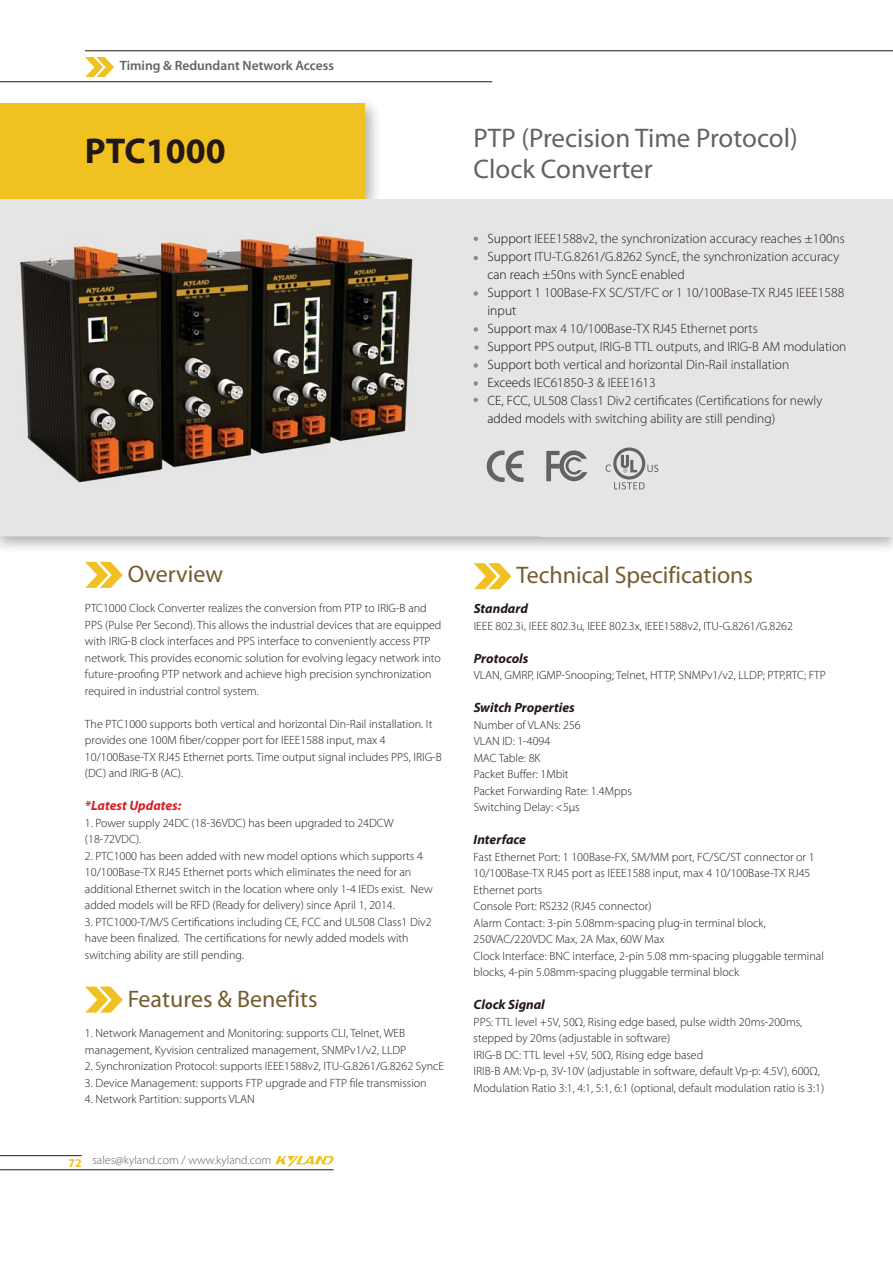
<style>
.page{position:relative;width:893px;height:1263px;background:#fff}
.page>*{position:absolute;margin:0;border:0;box-sizing:border-box;transform-origin:0 0}
.t1{font:700 36px "Myriad";color:#231815}
.t2{font:27px/31.5px "Myriad Pro";color:#646364}
.t3{font:24px "Myriad";color:#755b2f}
.t4{font:300 13.5px/18px "Myriad Pro";color:#231815}
.t5{font:italic 700 13.5px "Myriad Pro";color:#231815}
.t6{font:600 13.5px "Myriad Pro";color:#646364}
.t7{font:italic 700 13.5px "Myriad Pro";color:#d71f27}
.t8{font:300 13.5px "Myriad Pro";color:#110908}
.t9{font:300 12px/16.5px "Myriad Pro";color:#231815}
.t10{font:300 12px "Myriad Pro";color:#646364}
.s1{color:#110908}
.s2{font-family:"Myriad";font-weight:700;color:#f1c121}
.s3{font-family:"Adobe Song Std Light GBK EUC H";font-weight:400}
</style>
<div class="page">
<img style="left:303px;top:82px;width:120px;height:117px">
<div style="left:0;top:104px;width:364px;height:95px;background:#f1c121"></div>
<hr style="left:0;top:1169px;width:334px;height:1px;background:#231815">
<svg style="left:275px;top:1156px;width:59px;height:11px"></svg>
<hr style="left:0;top:1155px;width:82px;height:1px;background:#231815">
<hr style="left:0;top:81px;width:492px;height:1px;background:#231815">
<svg style="left:85px;top:57px;width:29px;height:20px"></svg>
<hr style="left:85px;top:50px;width:808px;height:1px;background:#231815">
<div style="left:0;top:199px;width:893px;height:337px;background:#e6e5e6"></div>
<svg style="left:85px;top:562px;width:38px;height:26px"></svg>
<svg style="left:85px;top:987px;width:38px;height:26px"></svg>
<svg style="left:474px;top:563px;width:37px;height:26px"></svg>
<img style="left:0;top:235px;width:539px;height:302px">
<img style="left:488px;top:235px;width:51px;height:11px">
<img style="left:488px;top:252px;width:51px;height:12px">
<img style="left:488px;top:270px;width:51px;height:12px">
<img style="left:488px;top:288px;width:51px;height:12px">
<img style="left:488px;top:306px;width:28px;height:12px">
<img style="left:488px;top:323px;width:51px;height:13px">
<img style="left:488px;top:341px;width:51px;height:13px">
<img style="left:488px;top:359px;width:51px;height:13px">
<img style="left:489px;top:377px;width:50px;height:10px">
<img style="left:488px;top:395px;width:51px;height:13px">
<img style="left:488px;top:413px;width:51px;height:13px">
<svg style="left:474px;top:237px;width:4px;height:4px"></svg>
<svg style="left:474px;top:381px;width:4px;height:5px"></svg>
<svg style="left:474px;top:398px;width:4px;height:4px"></svg>
<svg style="left:474px;top:327px;width:4px;height:5px"></svg>
<svg style="left:474px;top:345px;width:4px;height:5px"></svg>
<svg style="left:474px;top:363px;width:4px;height:5px"></svg>
<svg style="left:474px;top:291px;width:4px;height:5px"></svg>
<svg style="left:474px;top:256px;width:4px;height:4px"></svg>
<svg style="left:606px;top:448px;width:52px;height:42px"></svg>
<svg style="left:487px;top:450px;width:37px;height:32px"></svg>
<svg style="left:546px;top:450px;width:41px;height:31px"></svg>
<p class="t6" style="left:120px;top:60px;width:216px">Timing &amp; Redundant Network Access</p>
<h1 class="t1" style="left:85px;top:138px;width:142px">PTC1000</h1>
<h2 class="t2" style="left:474px;top:122px;width:326px">PTP (Precision Time Protocol)<br>Clock Converter</h2>
<p class="t4" style="left:487px;top:231px;width:359px"><span class="s1">Support IE</span>EE1588v2, the synchronization accuracy reaches ±100ns <span class="s1">Support IT</span>U-T.G.8261/G.8262 SyncE, the synchronization accuracy <span class="s1">can reach</span> ±50ns with SyncE enabled<br><span class="s1">Support 1</span> 100Base-FX SC/ST/FC or 1 10/100Base-TX RJ45 IEEE1588</p>
<p class="t4" style="left:487px;top:320px;width:360px"><span class="s1">Support m</span>ax 4 10/100Base-TX RJ45 Ethernet ports<br><span class="s1">Support P</span>PS output, IRIG-B TTL outputs, and IRIG-B AM modulation <span class="s1">Support b</span>oth vertical and horizontal Din-Rail installation<br><span class="s1">Exceeds IE</span>C61850-3 &amp; IEEE1613<br><span class="s1">CE, FCC, U</span>L508 Class1 Div2 certificates (Certifications for newly <span class="s1">added mo</span>dels with switching ability are still pending)</p>
<p class="t8" style="left:487px;top:305px;width:30px">input</p>
<h3 class="t3" style="left:128px;top:565px;width:97px">Overview</h3>
<p class="t9" style="left:85px;top:601px;width:358px">PTC1000 Clock Converter realizes the conversion from PTP to IRIG-B and PPS (Pulse Per Second). This allows the industrial devices that are equipped with IRIG-B clock interfaces and PPS interface to conveniently access PTP network. This provides economic solution for evolving legacy network into future-proofing PTP network and achieve high precision synchronization required in industrial control system.</p>
<p class="t9" style="left:85px;top:716px;width:358px">The PTC1000 supports both vertical and horizontal Din-Rail installation. It provides one 100M fiber/copper port for IEEE1588 input, max 4<br>10/100Base-TX RJ45 Ethernet ports. Time output signal includes PPS, IRIG-B (DC) and IRIG-B (AC).</p>
<p class="t7" style="left:85px;top:800px;width:98px">*Latest Updates:</p>
<p class="t9" style="left:85px;top:815px;width:310px">1. Power supply 24DC (18-36VDC) has been upgraded to 24DCW (18-72VDC).</p>
<p class="t9" style="left:85px;top:848px;width:349px">2. PTC1000 has been added with new model options which supports 4<br>10/100Base-TX RJ45 Ethernet ports which eliminates the need for an additional Ethernet switch in the location where only 1-4 IEDs exist. New added models will be RFD (Ready for delivery) since April 1, 2014.</p>
<p class="t9" style="left:85px;top:914px;width:348px">3. PTC1000-T/M/S Certifications including CE, FCC and UL508 Class1 Div2 have been finalized. The certifications for newly added models with switching ability are still pending.</p>
<h3 class="t3" style="left:128px;top:990px;width:191px">Features &amp; Benefits</h3>
<p class="t9" style="left:85px;top:1026px;width:323px">1. Network Management and Monitoring: supports CLI, Telnet, WEB management, Kyvision centralized management, SNMPv1/v2, LLDP</p>
<p class="t9" style="left:85px;top:1059px;width:360px">2. Synchronization Protocol: supports IEEE1588v2, ITU-G.8261/G.8262 SyncE</p>
<p class="t9" style="left:85px;top:1075px;width:343px">3. Device Management: supports FTP upgrade and FTP file transmission</p>
<p class="t9" style="left:85px;top:1092px;width:171px">4. Network Partition: supports VLAN</p>
<p class="t10" style="left:68px;top:1155px;width:204px"><span class="s2">72</span> sales@kyland.com / www.kyland.com</p>
<h3 class="t3" style="left:516px;top:566px;width:238px">Technical Specifications</h3>
<p class="t5" style="left:474px;top:604px;width:56px">Standard</p>
<p class="t9" style="left:474px;top:619px;width:321px">IEEE 802.3i<span class="s3">,</span> IEEE 802.3u, IEEE 802.3x, IEEE1588v2, ITU-G.8261/G.8262</p>
<p class="t5" style="left:474px;top:653px;width:56px">Protocols</p>
<p class="t9" style="left:474px;top:668px;width:354px">VLAN, GMRP, IGMP-Snooping; Telnet, HTTP, SNMPv1/v2, LLDP; PTP,RTC; FTP</p>
<p class="t5" style="left:474px;top:703px;width:103px">Switch Properties</p>
<p class="t9" style="left:474px;top:717px;width:160px">Number of VLANs: 256<br>VLAN ID: 1-4094<br>MAC Table: 8K<br>Packet Buffer: 1Mbit<br>Packet Forwarding Rate: 1.4Mpps<br>Switching Delay: &lt;5μs</p>
<p class="t5" style="left:474px;top:835px;width:54px">Interface</p>
<p class="t9" style="left:474px;top:849px;width:352px">Fast Ethernet Port: 1 100Base-FX, SM/MM port, FC/SC/ST connector or 1<br>10/100Base-TX RJ45 port as IEEE1588 input, max 4 10/100Base-TX RJ45<br>Ethernet ports<br>Console Port: RS232 (RJ45 connector)<br>Alarm Contact: 3-pin 5.08mm-spacing plug-in terminal block, 250VAC/220VDC Max, 2A Max, 60W Max<br>Clock Interface: BNC interface, 2-pin 5.08 mm-spacing pluggable terminal blocks, 4-pin 5.08mm-spacing pluggable terminal block</p>
<p class="t5" style="left:474px;top:1000px;width:73px">Clock Signal</p>
<p class="t9" style="left:474px;top:1014px;width:352px">PPS: TTL level +5V, 50Ω, Rising edge based, pulse width 20ms-200ms, stepped by 20ms (adjustable in software)<br>IRIG-B DC: TTL level +5V, 50Ω, Rising edge based<br>IRIB-B AM: Vp-p, 3V-10V (adjustable in software, default Vp-p: 4.5V), 600Ω, Modulation Ratio 3:1, 4:1, 5:1, 6:1 (optional, default modulation ratio is 3:1)</p>
</div>
